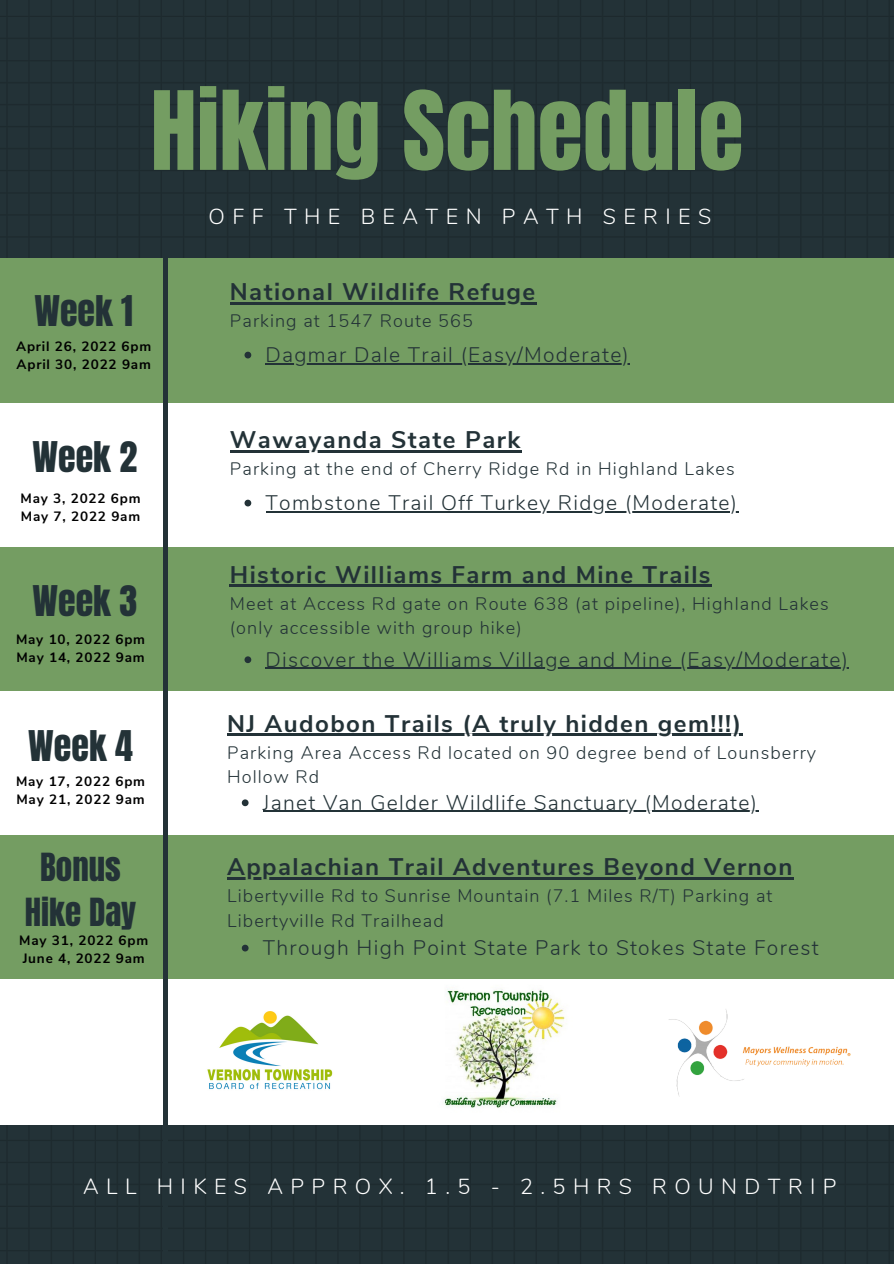
<style>
.page{position:relative;width:894px;height:1264px;background:#fff}
.page>*{position:absolute;margin:0;border:0;box-sizing:border-box;transform-origin:0 0}
.t1{font:92.7px "Anton";color:#749d62}
.t2{font:36px "Anton";color:#233237}
.t3{font:33px/45px "Anton";color:#233237;text-align:center}
.t4{font:700 24px "Nunito Sans";letter-spacing:.06em;color:#233237}
.t5{font:300 21.6px "Nunito";letter-spacing:.34em;color:#fff}
.t6{font:300 21px "Nunito";letter-spacing:.06em;color:#233237}
.t7{font:300 18px/24.8px "Nunito";letter-spacing:.06em;color:#233237}
.t8{font:700 13.5px "Nunito Sans";letter-spacing:.06em;color:#000}
</style>
<div class="page">
<div style="left:0;top:0;width:893px;height:1263px;background:#233237"></div>
<div style="left:0;top:259px;width:893px;height:144px;background:#749d62"></div>
<div style="left:0;top:403px;width:893px;height:144px;background:#fff"></div>
<div style="left:0;top:547px;width:893px;height:144px;background:#749d62"></div>
<div style="left:0;top:691px;width:893px;height:144px;background:#fff"></div>
<div style="left:0;top:835px;width:893px;height:144px;background:#749d62"></div>
<div style="left:0;top:979px;width:893px;height:144px;background:#fff"></div>
<hr style="left:164px;top:258px;width:3px;height:1005px;background:#233237">
<img style="left:668px;top:1009px;width:183px;height:88px">
<img style="left:444px;top:989px;width:121px;height:119px">
<img style="left:207px;top:1011px;width:126px;height:79px">
<hr style="left:230px;top:303px;width:306px;height:2px;background:#233237">
<svg style="left:244px;top:352px;width:7px;height:6px"></svg>
<hr style="left:265px;top:363px;width:365px;height:1px;background:#233237">
<hr style="left:230px;top:450px;width:291px;height:3px;background:#233237">
<svg style="left:244px;top:499px;width:7px;height:7px"></svg>
<hr style="left:265px;top:511px;width:473px;height:1px;background:#233237">
<hr style="left:230px;top:584px;width:481px;height:3px;background:#233237">
<svg style="left:244px;top:656px;width:7px;height:7px"></svg>
<hr style="left:265px;top:667px;width:584px;height:1px;background:#233237">
<hr style="left:227px;top:734px;width:515px;height:2px;background:#233237">
<svg style="left:242px;top:799px;width:6px;height:7px"></svg>
<hr style="left:263px;top:810px;width:495px;height:1px;background:#233237">
<hr style="left:227px;top:877px;width:566px;height:2px;background:#233237">
<svg style="left:242px;top:944px;width:6px;height:7px"></svg>
<p class="t1" style="left:150px;top:64px;width:594px">Hiking Schedule</p>
<p class="t2" style="left:34px;top:285px;width:100px">Week 1</p>
<p class="t8" style="left:16px;top:337px;width:137px">April 26, 2022 6pm</p>
<p class="t8" style="left:17px;top:355px;width:136px">April 30, 2022 9am</p>
<p class="t2" style="left:33px;top:431px;width:106px">Week 2</p>
<p class="t8" style="left:20px;top:489px;width:122px">May 3, 2022 6pm</p>
<p class="t8" style="left:21px;top:507px;width:121px">May 7, 2022 9am</p>
<p class="t2" style="left:33px;top:574px;width:106px">Week 3</p>
<p class="t8" style="left:16px;top:630px;width:130px">May 10, 2022 6pm</p>
<p class="t8" style="left:16px;top:648px;width:130px">May 14, 2022 9am</p>
<p class="t2" style="left:28px;top:720px;width:106px">Week 4</p>
<p class="t8" style="left:16px;top:772px;width:130px">May 17, 2022 6pm</p>
<p class="t8" style="left:16px;top:790px;width:130px">May 21, 2022 9am</p>
<p class="t3" style="left:25px;top:844px;width:113px">Bonus<br>Hike Day</p>
<p class="t8" style="left:19px;top:931px;width:130px">May 31, 2022 6pm</p>
<p class="t8" style="left:23px;top:949px;width:124px">June 4, 2022 9am</p>
<p class="t5" style="left:208px;top:202px;width:504px">OFF THE BEATEN PATH SERIES</p>
<p class="t4" style="left:230px;top:276px;width:307px">National Wildlife Refuge</p>
<p class="t7" style="left:230px;top:309px;width:244px">Parking at 1547 Route 565</p>
<p class="t6" style="left:265px;top:340px;width:364px">Dagmar Dale Trail (Easy/Moderate)</p>
<p class="t4" style="left:230px;top:424px;width:292px">Wawayanda State Park</p>
<p class="t7" style="left:230px;top:457px;width:506px">Parking at the end of Cherry Ridge Rd in Highland Lakes</p>
<p class="t6" style="left:265px;top:488px;width:473px">Tombstone Trail Off Turkey Ridge (Moderate)</p>
<p class="t4" style="left:230px;top:558px;width:482px">Historic Williams Farm and Mine Trails</p>
<p class="t7" style="left:230px;top:591px;width:600px">Meet at Access Rd gate on Route 638 (at pipeline), Highland Lakes (only accessible with group hike)</p>
<p class="t6" style="left:265px;top:645px;width:583px">Discover the Williams Village and Mine (Easy/Moderate)</p>
<p class="t4" style="left:227px;top:707px;width:515px">NJ Audobon Trails (A truly hidden gem!!!)</p>
<p class="t7" style="left:227px;top:740px;width:590px">Parking Area Access Rd located on 90 degree bend of Lounsberry<br>Hollow Rd</p>
<p class="t6" style="left:263px;top:788px;width:495px">Janet Van Gelder Wildlife Sanctuary (Moderate)</p>
<p class="t4" style="left:227px;top:850px;width:566px">Appalachian Trail Adventures Beyond Vernon</p>
<p class="t7" style="left:227px;top:883px;width:546px">Libertyville Rd to Sunrise Mountain (7.1 Miles R/T) Parking at<br>Libertyville Rd Trailhead</p>
<p class="t6" style="left:263px;top:933px;width:557px">Through High Point State Park to Stokes State Forest</p>
<p class="t5" style="left:83px;top:1172px;width:754px">ALL HIKES APPROX. 1.5 - 2.5HRS ROUNDTRIP</p>
</div>
